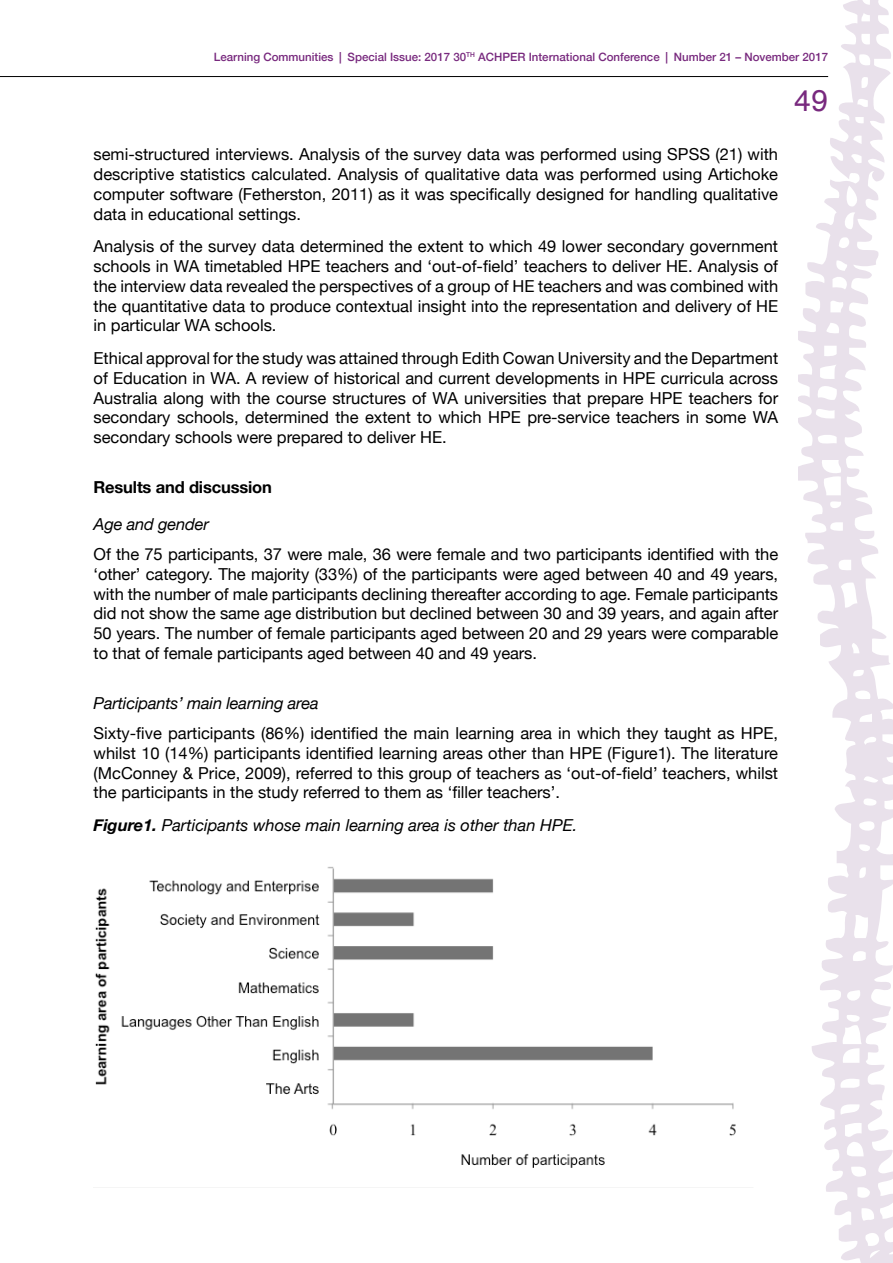
<style>
.page{position:relative;width:893px;height:1263px;background:#fff}
.page>*{position:absolute;margin:0;border:0;box-sizing:border-box;transform-origin:0 0}
.t1{font:30px "Helvetica";color:#78297e}
.t2{font:16.5px/19.8px "Helvetica Neue";color:#000;text-align:justify}
.t3{font:italic 16.5px "Helvetica Neue";color:#000}
.t4{font:700 16.5px "Helvetica Neue";letter-spacing:-.01em;color:#000}
.t5{font:500 11.55px "Helvetica Neue";color:#78297e}
.s1{font-weight:700}
</style>
<div class="page">
<hr style="left:0;top:76px;width:828px;height:1px;background:#000">
<svg style="left:798px;top:0;width:95px;height:1263px"></svg>
<img style="left:95px;top:866px;width:641px;height:302px">
<p class="t5" style="left:214px;top:48px;width:616px">Learning Communities | Special Issue: 2017 30<sup>th</sup> ACHPER International Conference | Number 21 – November 2017</p>
<p class="t2" style="left:94px;top:145px;width:686px">semi-structured interviews. Analysis of the survey data was performed using SPSS (21) with descriptive statistics calculated. Analysis of qualitative data was performed using Artichoke computer software (Fetherston, 2011) as it was specifically designed for handling qualitative data in educational settings.</p>
<p class="t2" style="left:94px;top:237px;width:686px">Analysis of the survey data determined the extent to which 49 lower secondary government schools in WA timetabled HPE teachers and ‘out-of-field’ teachers to deliver HE. Analysis of the interview data revealed the perspectives of a group of HE teachers and was combined with the quantitative data to produce contextual insight into the representation and delivery of HE in particular WA schools.</p>
<p class="t2" style="left:94px;top:349px;width:686px">Ethical approval for the study was attained through Edith Cowan University and the Department of Education in WA. A review of historical and current developments in HPE curricula across Australia along with the course structures of WA universities that prepare HPE teachers for secondary schools, determined the extent to which HPE pre-service teachers in some WA secondary schools were prepared to deliver HE.</p>
<p class="t4" style="left:94px;top:474px;width:180px">Results and discussion</p>
<p class="t3" style="left:94px;top:512px;width:117px">Age and gender</p>
<p class="t2" style="left:94px;top:545px;width:686px">Of the 75 participants, 37 were male, 36 were female and two participants identified with the ‘other’ category. The majority (33%) of the participants were aged between 40 and 49 years, with the number of male participants declining thereafter according to age. Female participants did not show the same age distribution but declined between 30 and 39 years, and again after 50 years. The number of female participants aged between 20 and 29 years were comparable to that of female participants aged between 40 and 49 years.</p>
<p class="t3" style="left:94px;top:691px;width:227px">Participants’ main learning area</p>
<p class="t2" style="left:94px;top:724px;width:686px">Sixty-five participants (86%) identified the main learning area in which they taught as HPE, whilst 10 (14%) participants identified learning areas other than HPE (Figure1). The literature (McConney &amp; Price, 2009), referred to this group of teachers as ‘out-of-field’ teachers, whilst the participants in the study referred to them as ‘filler teachers’.</p>
<p class="t3" style="left:94px;top:813px;width:485px"><span class="s1">Figure1.</span> Participants whose main learning area is other than HPE.</p>
<h1 class="t1" style="left:794px;top:77px;width:35px">49</h1>
</div>
